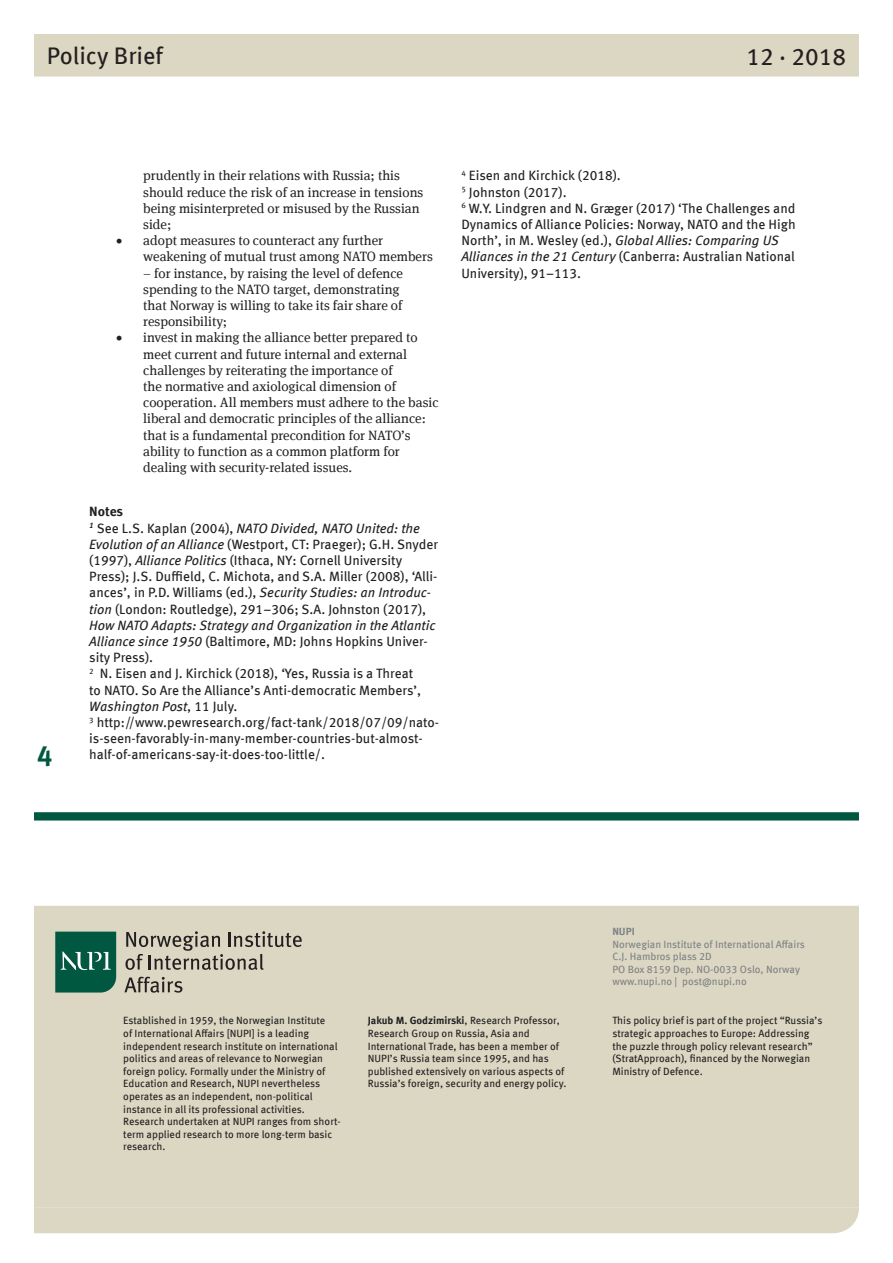
<style>
.page{position:relative;width:893px;height:1263px;background:#fff}
.page>*{position:absolute;margin:0;border:0;box-sizing:border-box;transform-origin:0 0}
.t1{font:700 27.75px "Meta Offc Pro";color:#005840}
.Kortinfo_om_NUPI{font:24px "Meta Offc Pro";color:#231f20}
.t2{font:13.5px/16.2px "Meta Offc Pro";color:#231f20}
.t3{font:13.5px/16.2px "Meta Serif Offc Pro";color:#231f20}
.t4{font:700 13.5px "Meta Offc Pro";letter-spacing:-.005em;color:#231f20}
.Kortinfo_om_NUPI-2{font:10.5px/12.6px "Meta Offc Pro";color:#231f20}
.t5{font:10.5px/12.6px "Meta Offc Pro";color:#808285}
.t6{font:700 10.5px "Meta Offc Pro";color:#808285}
.s1{font-style:italic}
.s2{font-weight:700}
</style>
<div class="page">
<svg style="left:34px;top:812px;width:825px;height:9px;background:#13644e"></svg>
<div style="left:34px;top:906px;width:825px;height:302px;background:#dbd7c3"></div>
<div style="left:34px;top:1208px;width:825px;height:25px;background:#dbd7c3"></div>
<div style="left:34px;top:34px;width:825px;height:43px;background:#dbd7c3"></div>
<svg style="left:55px;top:932px;width:61px;height:60px;background:#166650"></svg>
<svg style="left:125px;top:931px;width:177px;height:39px;background:#b2ae9f"></svg>
<svg style="left:124px;top:977px;width:58px;height:16px"></svg>
<h2 class="Kortinfo_om_NUPI" style="left:47px;top:38px;width:118px">Policy Brief</h2>
<p class="Kortinfo_om_NUPI" style="left:746px;top:38px;width:101px">12 · 2018</p>
<h1 class="t1" style="left:37px;top:734px;width:17px">4</h1>
<p class="t3" style="left:143px;top:167px;width:282px">prudently in their relations with Russia; this should reduce the risk of an increase in tensions being misinterpreted or misused by the Russian side;</p>
<p class="t3" style="left:143px;top:232px;width:291px;text-indent:-27px">• adopt measures to counteract any further weakening of mutual trust among NATO members</p>
<p class="t3" style="left:143px;top:264px;width:261px">– for instance, by raising the level of defence spending to the NATO target, demonstrating that Norway is willing to take its fair share of responsibility;</p>
<p class="t3" style="left:143px;top:329px;width:297px;text-indent:-27px">• invest in making the alliance better prepared to meet current and future internal and external challenges by reiterating the importance of<br>the normative and axiological dimension of cooperation. All members must adhere to the basic liberal and democratic principles of the alliance: that is a fundamental precondition for NATO’s ability to function as a common platform for dealing with security-related issues.</p>
<p class="t4" style="left:89px;top:501px;width:35px">Notes</p>
<p class="t2" style="left:89px;top:519px;width:350px"><sup>1</sup> See L.S. Kaplan (2004), <span class="s1">NATO Divided, NATO United: the Evolution of an Alliance</span> (Westport, CT: Praeger); G.H. Snyder (1997), <span class="s1">Alliance Politics</span> (Ithaca, NY: Cornell University Press); J.S. Duffield, C. Michota, and S.A. Miller (2008), ‘Alli&shy;ances’, in P.D. Williams (ed.), <span class="s1">Security Studies: an Introduc&shy;tion</span> (London: Routledge), 291–306; S.A. Johnston (2017), <span class="s1">How NATO Adapts: Strategy and Organization in the Atlantic Alliance since 1950</span> (Baltimore, MD: Johns Hopkins Univer&shy;sity Press).</p>
<p class="t2" style="left:89px;top:665px;width:333px"><sup>2</sup> N. Eisen and J. Kirchick (2018), ‘Yes, Russia is a Threat to NATO. So Are the Alliance’s Anti-democratic Members’,<br><span class="s1">Washington Post</span>, 11 July.</p>
<p class="t2" style="left:89px;top:713px;width:351px"><sup>3</sup> http://www.pewresearch.org/fact-tank/2018/07/09/nato&shy;is-seen-favorably-in-many-member-countries-but-almost&shy;half-of-americans-say-it-does-too-little/.</p>
<p class="t2" style="left:461px;top:167px;width:161px"><sup>4</sup> Eisen and Kirchick (2018).</p>
<p class="t2" style="left:461px;top:183px;width:107px"><sup>5</sup> Johnston (2017).</p>
<p class="t2" style="left:461px;top:199px;width:336px"><sup>6</sup> W.Y. Lindgren and N. Græger (2017) ‘The Challenges and Dynamics of Alliance Policies: Norway, NATO and the High North’, in M. Wesley (ed.), <span class="s1">Global Allies: Comparing US Alliances in the 21 Century</span> (Canberra: Australian National University), 91–113.</p>
<p class="t6" style="left:612px;top:923px;width:24px">NUPI</p>
<p class="t5" style="left:612px;top:937px;width:194px">Norwegian Institute of International Affairs C.J. Hambros plass 2D<br>PO Box 8159 Dep. NO-0033 Oslo, Norway www.nupi.no | post@nupi.no</p>
<p class="Kortinfo_om_NUPI-2" style="left:123px;top:1014px;width:219px">Established in 1959, the Norwegian Institute<br>of International Affairs [NUPI] is a leading independent research institute on international politics and areas of relevance to Norwegian foreign policy. Formally under the Ministry of Education and Research, NUPI nevertheless operates as an independent, non-political instance in all its professional activities.<br>Research undertaken at NUPI ranges from short&shy;term applied research to more long-term basic research.</p>
<p class="Kortinfo_om_NUPI-2" style="left:368px;top:1014px;width:200px"><span class="s2">Jakub M. Godzimirski</span>, Research Professor, Research Group on Russia, Asia and International Trade, has been a member of NUPI’s Russia team since 1995, and has published extensively on various aspects of Russia’s foreign, security and energy policy.</p>
<p class="Kortinfo_om_NUPI-2" style="left:612px;top:1014px;width:212px">This policy brief is part of the project “Russia’s strategic approaches to Europe: Addressing the puzzle through policy relevant research” (StratApproach), financed by the Norwegian Ministry of Defence.</p>
</div>
